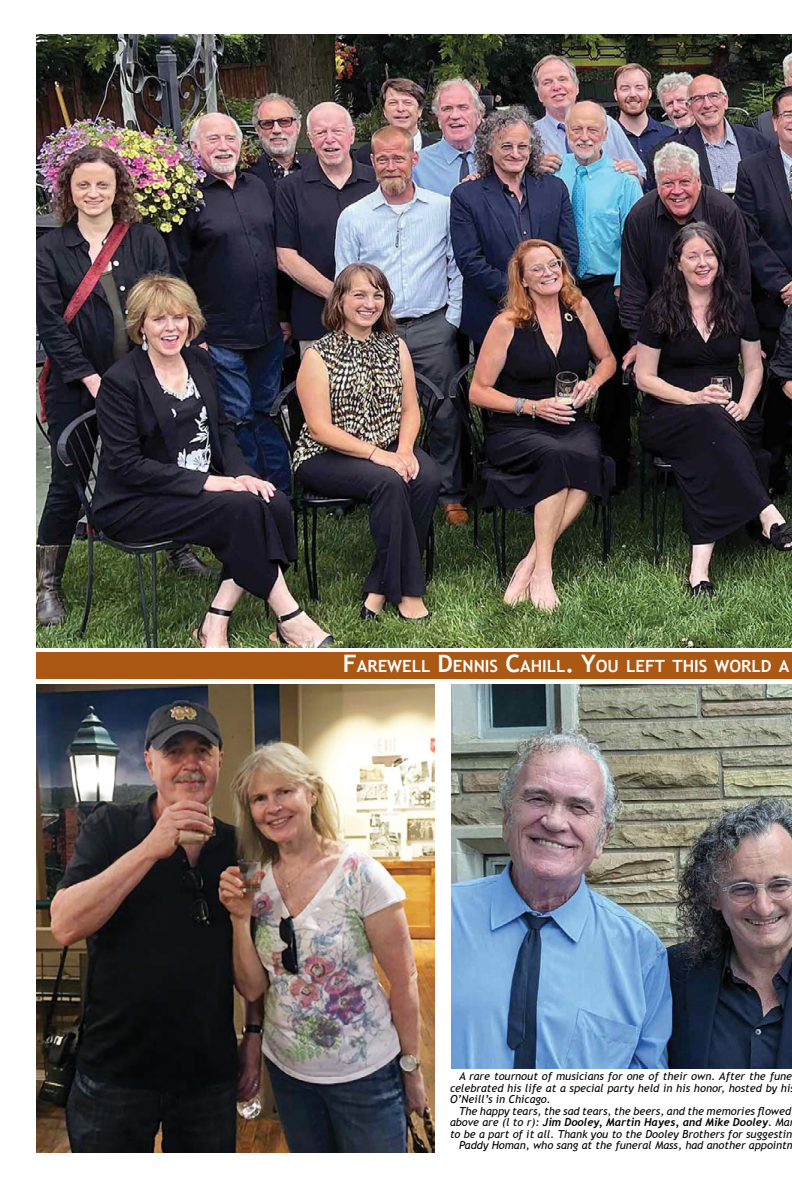
<style>
.page{position:relative;width:792px;height:1188px;background:#fff}
.page>*{position:absolute;margin:0;border:0;box-sizing:border-box;transform-origin:0 0}
.t1{font:700 16.8px "Trebuchet MS";color:#fff}
.t2{font:italic 11px/11.5px "Trebuchet MS";color:#000}
.t3{font:italic 700 11px "Trebuchet";color:#000}
.s1{font-size:24px}
.s2{font-family:"Trebuchet MS";font-weight:400}
</style>
<div class="page">
<img style="left:36px;top:35px;width:756px;height:613px">
<img style="left:452px;top:684px;width:340px;height:385px">
<div style="left:36px;top:652px;width:756px;height:28px;background:#ab5814"></div>
<img style="left:36px;top:684px;width:398px;height:468px">
<h1 class="t1" style="left:343px;top:656px;width:448px"><span class="s1">F</span>AREWELL <span class="s1">D</span>ENNIS <span class="s1">C</span>AHILL <span class="s1">. Y</span>OU LEFT THIS WORLD A</h1>
<p class="t2" style="left:450px;top:1071px;width:344px;text-indent:9px">A rare tournout of musicians for one of their own. After the fune celebrated his life at a special party held in his honor, hosted by hi<br>O’Neill’s in Chicago.</p>
<p class="t2" style="left:459px;top:1105px;width:334px">The happy tears, the sad tears, the beers, and the memories flowed</p>
<p class="t3" style="left:450px;top:1115px;width:341px"><span class="s2">above are (l to r):</span> Jim Dooley, Martin Hayes, and Mike Dooley<span class="s2">. Ma</span></p>
<p class="t2" style="left:459px;top:1128px;width:339px;text-indent:-9px">to be a part of it all. Thank you to the Dooley Brothers for suggestin<br>Paddy Homan, who sang at the funeral Mass, had another appointm</p>
</div>
